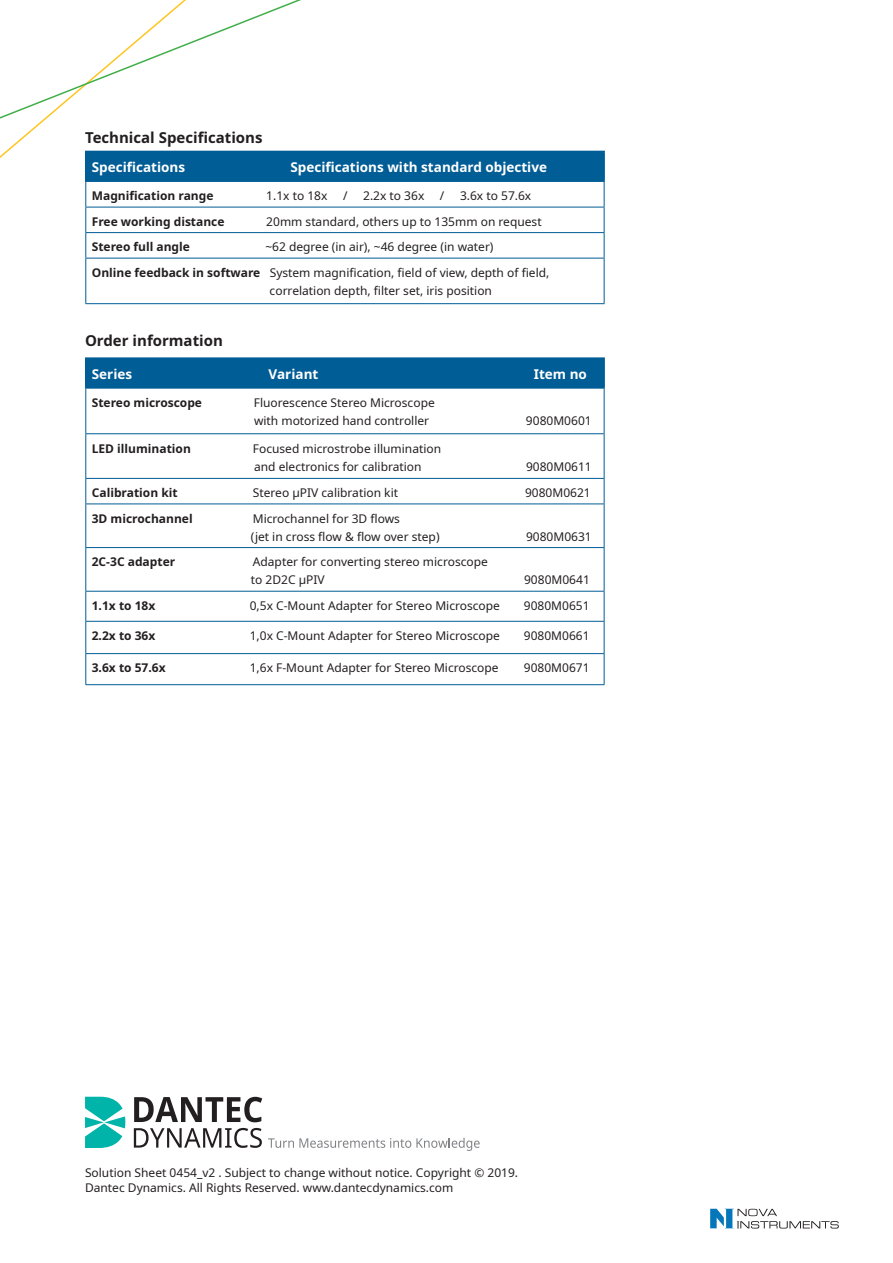
<style>
.page{position:relative;width:893px;height:1263px;background:#fff}
.page>*{position:absolute;margin:0;border:0;box-sizing:border-box;transform-origin:0 0}
.t1{font:700 15px "Noto Sans";color:#231f20}
.t2{font:700 13.5px "Noto Sans";color:#fff}
.t3{font:12px "Noto Sans";color:#231f20}
.t4{font:700 12px "Noto Sans";color:#231f20}
.s1{font-weight:700}
</style>
<div class="page">
<svg style="left:710px;top:1209px;width:129px;height:19px"></svg>
<svg style="left:85px;top:1097px;width:40px;height:51px"></svg>
<svg style="left:134px;top:1097px;width:128px;height:25px"></svg>
<svg style="left:134px;top:1128px;width:128px;height:20px"></svg>
<svg style="left:268px;top:1138px;width:212px;height:13px"></svg>
<svg style="left:86px;top:190px;width:265px;height:108px"></svg>
<svg style="left:0;top:0;width:398px;height:190px"></svg>
<div style="left:86px;top:151px;width:518px;height:30px;background:#005d95"></div>
<hr style="left:85px;top:151px;width:520px;height:1px;background:#005d95">
<hr style="left:85px;top:152px;width:2px;height:28px;background:#005d95">
<hr style="left:603px;top:152px;width:2px;height:28px;background:#005d95">
<hr style="left:85px;top:180px;width:520px;height:2px;background:#005d95">
<hr style="left:85px;top:207px;width:519px;height:1px;background:#005d95">
<hr style="left:85px;top:232px;width:519px;height:1px;background:#005d95">
<svg style="left:85px;top:182px;width:1px;height:76px"></svg>
<svg style="left:604px;top:182px;width:1px;height:76px"></svg>
<hr style="left:85px;top:258px;width:519px;height:1px;background:#005d95">
<hr style="left:85px;top:258px;width:1px;height:45px;background:#005d95">
<hr style="left:604px;top:258px;width:1px;height:45px;background:#005d95">
<hr style="left:85px;top:303px;width:519px;height:1px;background:#005d95">
<div style="left:86px;top:358px;width:518px;height:30px;background:#005d95"></div>
<hr style="left:85px;top:357px;width:520px;height:2px;background:#005d95">
<hr style="left:85px;top:359px;width:2px;height:28px;background:#005d95">
<hr style="left:603px;top:359px;width:2px;height:28px;background:#005d95">
<hr style="left:85px;top:387px;width:520px;height:2px;background:#005d95">
<hr style="left:85px;top:389px;width:1px;height:44px;background:#005d95">
<hr style="left:604px;top:389px;width:1px;height:44px;background:#005d95">
<hr style="left:85px;top:433px;width:519px;height:1px;background:#005d95">
<hr style="left:85px;top:434px;width:1px;height:44px;background:#005d95">
<hr style="left:604px;top:434px;width:1px;height:44px;background:#005d95">
<hr style="left:85px;top:478px;width:519px;height:1px;background:#005d95">
<svg style="left:85px;top:479px;width:1px;height:24px"></svg>
<svg style="left:604px;top:479px;width:1px;height:24px"></svg>
<hr style="left:85px;top:503px;width:519px;height:1px;background:#005d95">
<hr style="left:85px;top:504px;width:1px;height:43px;background:#005d95">
<hr style="left:604px;top:504px;width:1px;height:43px;background:#005d95">
<hr style="left:85px;top:547px;width:519px;height:1px;background:#005d95">
<hr style="left:85px;top:548px;width:1px;height:43px;background:#005d95">
<hr style="left:604px;top:548px;width:1px;height:43px;background:#005d95">
<hr style="left:85px;top:591px;width:519px;height:1px;background:#005d95">
<svg style="left:85px;top:592px;width:1px;height:29px"></svg>
<svg style="left:604px;top:592px;width:1px;height:29px"></svg>
<hr style="left:85px;top:621px;width:519px;height:1px;background:#005d95">
<hr style="left:85px;top:622px;width:1px;height:31px;background:#005d95">
<hr style="left:604px;top:622px;width:1px;height:31px;background:#005d95">
<hr style="left:85px;top:653px;width:519px;height:1px;background:#005d95">
<hr style="left:85px;top:654px;width:1px;height:30px;background:#005d95">
<hr style="left:604px;top:654px;width:1px;height:30px;background:#005d95">
<hr style="left:85px;top:684px;width:519px;height:1px;background:#005d95">
<p class="t1" style="left:85px;top:126px;width:179px">Technical Specifications</p>
<p class="t2" style="left:92px;top:157px;width:95px">Specifications</p>
<p class="t2" style="left:290px;top:157px;width:258px">Specifications with standard objective</p>
<p class="t4" style="left:92px;top:188px;width:123px">Magnification range</p>
<p class="t3" style="left:266px;top:188px;width:63px">1.1x to 18x</p>
<p class="t3" style="left:343px;top:188px;width:6px">/</p>
<p class="t3" style="left:363px;top:188px;width:63px">2.2x to 36x</p>
<p class="t3" style="left:440px;top:188px;width:6px">/</p>
<p class="t3" style="left:460px;top:188px;width:73px">3.6x to 57.6x</p>
<p class="t4" style="left:92px;top:213px;width:134px">Free working distance</p>
<p class="t3" style="left:266px;top:213px;width:277px">20mm standard, others up to 135mm on request</p>
<p class="t4" style="left:92px;top:239px;width:100px">Stereo full angle</p>
<p class="t3" style="left:265px;top:239px;width:230px">~62 degree (in air), ~46 degree (in water)</p>
<p class="t3" style="left:92px;top:264px;width:459px"><span class="s1">Online feedback in software</span> System magnification, field of view, depth of field,</p>
<p class="t3" style="left:270px;top:282px;width:224px">correlation depth, filter set, iris position</p>
<p class="t1" style="left:85px;top:330px;width:139px">Order information</p>
<p class="t2" style="left:92px;top:364px;width:42px">Series</p>
<p class="t2" style="left:269px;top:364px;width:51px">Variant</p>
<p class="t2" style="left:534px;top:364px;width:55px">Item no</p>
<p class="t4" style="left:92px;top:394px;width:112px">Stereo microscope</p>
<p class="t3" style="left:254px;top:394px;width:183px">Fluorescence Stereo Microscope</p>
<p class="t3" style="left:254px;top:412px;width:177px">with motorized hand controller</p>
<p class="t3" style="left:526px;top:412px;width:67px">9080M0601</p>
<p class="t4" style="left:92px;top:440px;width:101px">LED illumination</p>
<p class="t3" style="left:253px;top:440px;width:190px">Focused microstrobe illumination</p>
<p class="t3" style="left:254px;top:458px;width:169px">and electronics for calibration</p>
<p class="t3" style="left:526px;top:458px;width:67px">9080M0611</p>
<p class="t4" style="left:92px;top:484px;width:87px">Calibration kit</p>
<p class="t3" style="left:253px;top:484px;width:147px">Stereo µPIV calibration kit</p>
<p class="t3" style="left:525px;top:484px;width:67px">9080M0621</p>
<p class="t4" style="left:92px;top:510px;width:102px">3D microchannel</p>
<p class="t3" style="left:253px;top:510px;width:149px">Microchannel for 3D flows</p>
<p class="t3" style="left:251px;top:528px;width:190px">(jet in cross flow &amp; flow over step)</p>
<p class="t3" style="left:526px;top:528px;width:67px">9080M0631</p>
<p class="t4" style="left:92px;top:553px;width:85px">2C-3C adapter</p>
<p class="t3" style="left:253px;top:554px;width:237px">Adapter for converting stereo microscope</p>
<p class="t3" style="left:251px;top:572px;width:75px">to 2D2C µPIV</p>
<p class="t3" style="left:524px;top:572px;width:67px">9080M0641</p>
<p class="t4" style="left:92px;top:597px;width:65px">1.1x to 18x</p>
<p class="t3" style="left:250px;top:597px;width:252px">0,5x C-Mount Adapter for Stereo Microscope</p>
<p class="t3" style="left:524px;top:597px;width:67px">9080M0651</p>
<p class="t4" style="left:92px;top:627px;width:65px">2.2x to 36x</p>
<p class="t3" style="left:250px;top:627px;width:252px">1,0x C-Mount Adapter for Stereo Microscope</p>
<p class="t3" style="left:524px;top:627px;width:67px">9080M0661</p>
<p class="t4" style="left:92px;top:660px;width:75px">3.6x to 57.6x</p>
<p class="t3" style="left:250px;top:660px;width:250px">1,6x F-Mount Adapter for Stereo Microscope</p>
<p class="t3" style="left:524px;top:660px;width:67px">9080M0671</p>
<p class="t3" style="left:85px;top:1164px;width:435px">Solution Sheet 0454_v2 . Subject to change without notice. Copyright © 2019.</p>
<p class="t3" style="left:85px;top:1179px;width:370px">Dantec Dynamics. All Rights Reserved. www.dantecdynamics.com</p>
</div>
